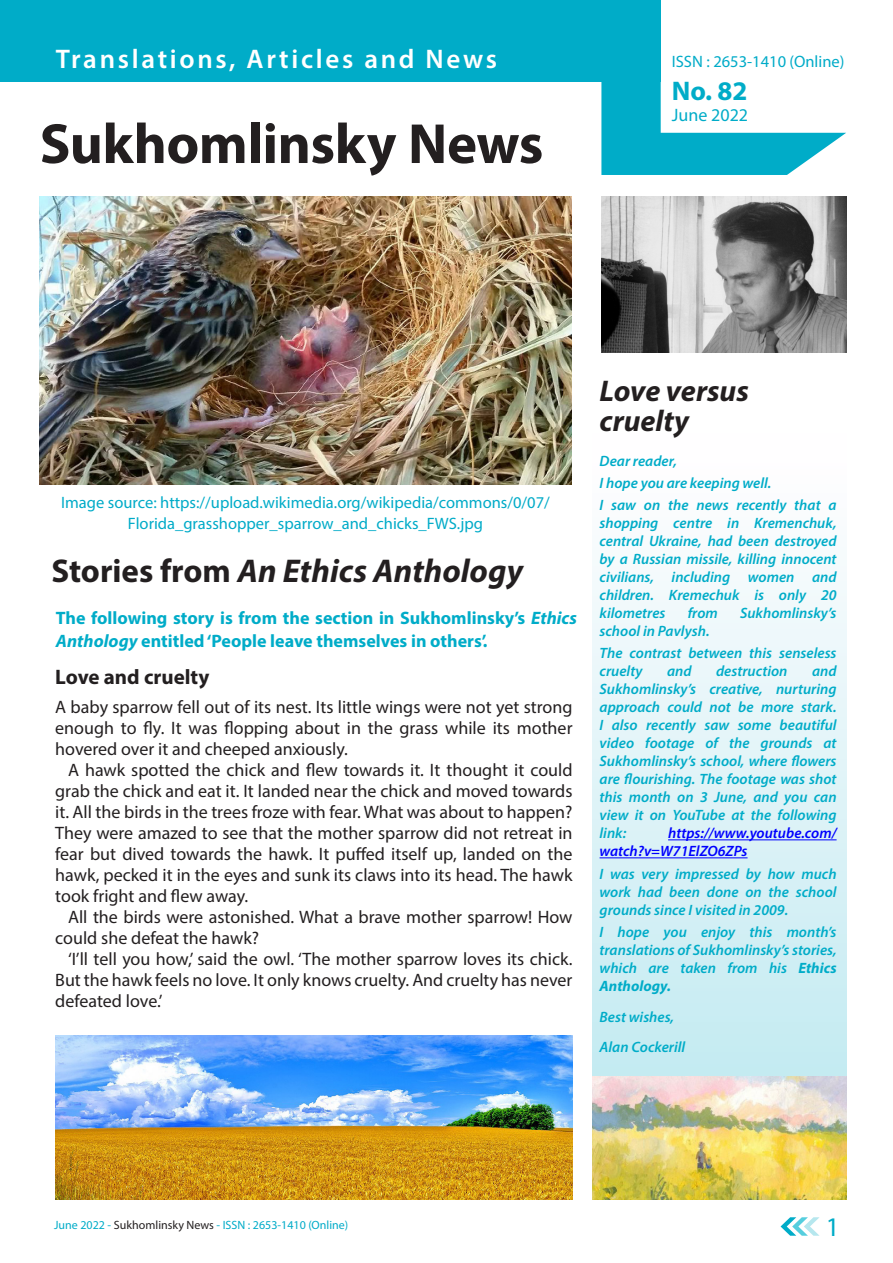
<style>
.page{position:relative;width:893px;height:1263px;background:#fff}
.page>*{position:absolute;margin:0;border:0;box-sizing:border-box;transform-origin:0 0}
._01_Headline{font:700 57px "Myriad Pro";letter-spacing:-.01em;color:#231f20}
._02_Article_Title{font:italic 700 33px "Myriad Pro";color:#231f20}
.t1{font:italic 700 30px/30px "Myriad Pro";color:#231f20}
._01a_SubHeadline{font:600 27px "Myriad Pro";letter-spacing:.1em;color:#fff}
.t2{font:700 27px "Myriad Pro";color:#00acc8}
.t3{font:27px "Myriad Pro";color:#00acc8}
.t4{font:700 21px "Myriad Pro";color:#231f20}
.t5{font:18px/21px "Myriad Pro";color:#231f20;text-align:justify}
._05a_body_text_Intro{font:700 18px/22.5px "Myriad Pro";color:#00acc8}
.t6{font:18px "Myriad Pro";color:#00acc8}
._02_Article_Title-2{font:16.5px/21px "Myriad Pro";color:#00abc8;text-align:center}
._05a_body_text_Intro-2{font:italic 600 15px/18px "Myriad Pro";color:#00acc8;text-align:justify}
._05a_body_text_Intro-3{font:italic 600 15px/18px "Myriad Pro";color:#00f}
.t7{font:12px "Myriad Pro";color:#00abc8}
.s1{font-style:normal}
.s2{font-style:italic}
.s3{font-weight:700}
.s4{color:#00acc8}
.s5{color:#231f20}
</style>
<div class="page">
<svg style="left:780px;top:1217px;width:39px;height:19px"></svg>
<svg style="left:592px;top:572px;width:254px;height:504px;background:#dbf2f6"></svg>
<div style="left:0;top:0;width:660px;height:81px;background:#00acc8"></div>
<hr style="left:668px;top:839px;width:169px;height:1px;background:#00f">
<hr style="left:600px;top:857px;width:148px;height:1px;background:#00f">
<img style="left:601px;top:197px;width:245px;height:156px">
<svg style="left:601px;top:1px;width:245px;height:174px"></svg>
<img style="left:40px;top:197px;width:531px;height:287px">
<img style="left:56px;top:1035px;width:516px;height:164px">
<img style="left:592px;top:1076px;width:254px;height:123px">
<p class="_01a_SubHeadline" style="left:56px;top:42px;width:443px">Translations, Articles and News</p>
<p class="_02_Article_Title-2" style="left:672px;top:51px;width:174px">ISSN : 2653-1410 (Online)</p>
<p class="t2" style="left:672px;top:73px;width:77px">No. 82</p>
<p class="t6" style="left:672px;top:104px;width:78px">June 2022</p>
<p class="_01_Headline" style="left:40px;top:107px;width:505px">Sukhomlinsky News</p>
<p class="_02_Article_Title-2" style="left:61px;top:492px;width:490px">Image source: https://upload.wikimedia.org/wikipedia/commons/0/07/<br>Florida_grasshopper_sparrow_and_chicks_FWS.jpg</p>
<p class="_02_Article_Title" style="left:51px;top:549px;width:473px"><span class="s1">Stories from</span> An Ethics Anthology</p>
<p class="_05a_body_text_Intro" style="left:56px;top:606px;width:523px">The following story is from the section in Sukhomlinsky’s <span class="s2">Ethics<br>Anthology</span> entitled ‘People leave themselves in others’.</p>
<p class="t4" style="left:55px;top:663px;width:156px">Love and cruelty</p>
<p class="t5" style="left:55px;top:696px;width:519px">A baby sparrow fell out of its nest. Its little wings were not yet strong enough to fly. It was flopping about in the grass while its mother hovered over it and cheeped anxiously.</p>
<p class="t5" style="left:55px;top:759px;width:519px;text-indent:13px">A hawk spotted the chick and flew towards it. It thought it could grab the chick and eat it. It landed near the chick and moved towards it. All the birds in the trees froze with fear. What was about to happen?<br>They were amazed to see that the mother sparrow did not retreat in fear but dived towards the hawk. It puffed itself up, landed on the hawk, pecked it in the eyes and sunk its claws into its head. The hawk took fright and flew away.</p>
<p class="t5" style="left:55px;top:906px;width:519px;text-indent:13px">All the birds were astonished. What a brave mother sparrow! How could she defeat the hawk?</p>
<p class="t5" style="left:55px;top:948px;width:519px;text-indent:13px">‘I’ll tell you how,’ said the owl. ‘The mother sparrow loves its chick.<br>But the hawk feels no love. It only knows cruelty. And cruelty has never defeated love.’</p>
<p class="t1" style="left:600px;top:374px;width:151px">Love versus cruelty</p>
<p class="_05a_body_text_Intro-2" style="left:600px;top:451px;width:79px">Dear reader,</p>
<p class="_05a_body_text_Intro-2" style="left:600px;top:473px;width:173px">I hope you are keeping well.</p>
<p class="_05a_body_text_Intro-2" style="left:600px;top:496px;width:239px">I saw on the news recently that a shopping centre in Kremenchuk, central Ukraine, had been destroyed by a Russian missile, killing innocent civilians, including women and children. Kremechuk is only 20 kilometres</p>
<p class="_05a_body_text_Intro-2" style="left:688px;top:604px;width:32px">from</p>
<p class="_05a_body_text_Intro-2" style="left:740px;top:604px;width:98px">Sukhomlinsky’s</p>
<p class="_05a_body_text_Intro-2" style="left:600px;top:622px;width:112px">school in Pavlysh.</p>
<p class="_05a_body_text_Intro-2" style="left:600px;top:644px;width:239px">The contrast between this senseless cruelty</p>
<p class="_05a_body_text_Intro-2" style="left:600px;top:662px;width:239px;text-indent:212px">and Sukhomlinsky’s creative, nurturing approach could not be more stark.<br>I also recently saw some beautiful video footage of the grounds at Sukhomlinsky’s school, where flowers are flourishing. The footage was shot this month on 3 June, and you can view it on YouTube at the following link:</p>
<p class="_05a_body_text_Intro-2" style="left:667px;top:662px;width:26px">and</p>
<p class="_05a_body_text_Intro-2" style="left:716px;top:662px;width:73px">destruction</p>
<p class="_05a_body_text_Intro-3" style="left:600px;top:824px;width:239px;text-indent:69px">https://www.youtube.com/ watch?v=W71ElZO6ZPs</p>
<p class="_05a_body_text_Intro-2" style="left:600px;top:864px;width:239px">I was very impressed by how much work had been done on the school grounds since I visited in 2009.</p>
<p class="_05a_body_text_Intro-2" style="left:600px;top:922px;width:239px">I hope you enjoy this month’s translations of Sukhomlinsky’s stories, which are taken from his <span class="s3">Ethics Anthology.</span></p>
<p class="_05a_body_text_Intro-2" style="left:600px;top:1007px;width:76px">Best wishes,</p>
<p class="_05a_body_text_Intro-2" style="left:600px;top:1038px;width:87px">Alan Cockerill</p>
<p class="t7" style="left:54px;top:1218px;width:296px"><span class="s4">June 2022 -</span> <span class="s5">Sukhomlinsky News</span> - ISSN : 2653-1410 (Online)</p>
<h3 class="t3" style="left:826px;top:1210px;width:15px">1</h3>
</div>
